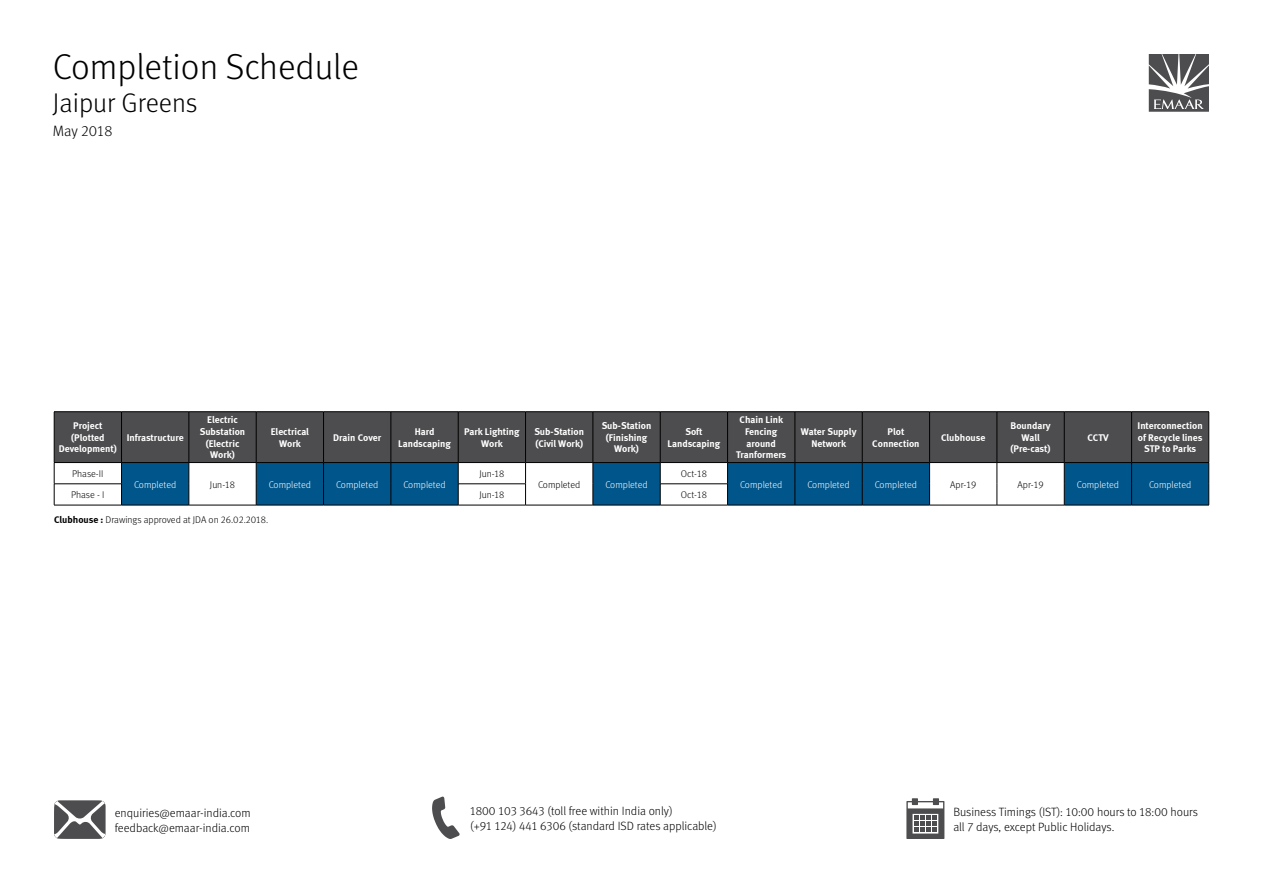
<style>
.page{position:relative;width:1263px;height:893px;background:#fff}
.page>*{position:absolute;margin:0;border:0;box-sizing:border-box;transform-origin:0 0}
.t1{font:36px "Meta Light LF";color:#000}
.t2{font:27px "Meta Light LF";color:#000}
.t3{font:15px "Meta Light LF";color:#000}
.t4{font:12px/14.4px "Meta Light LF";color:#000}
.t5{font:9.75px/11.7px "Meta Bold LF";color:#fff;text-align:center}
.t6{font:9.75px "Meta Light LF";color:#000}
.t7{font:9.75px "Meta Light LF";color:#fff}
.s1{font-family:"Meta Bold LF"}
</style>
<div class="page">
<svg style="left:1149px;top:54px;width:60px;height:58px"></svg>
<svg style="left:54px;top:800px;width:52px;height:39px"></svg>
<svg style="left:906px;top:798px;width:38px;height:41px"></svg>
<svg style="left:432px;top:796px;width:28px;height:43px"></svg>
<div style="left:55px;top:412px;width:1153px;height:50px;background:#4d4d4f"></div>
<svg style="left:122px;top:463px;width:1086px;height:42px;fill:#00568b"></svg>
<hr style="left:54px;top:411px;width:68px;height:1px;background:#000">
<hr style="left:54px;top:412px;width:1px;height:50px;background:#000">
<hr style="left:122px;top:411px;width:67px;height:1px;background:#000">
<hr style="left:121px;top:412px;width:1px;height:50px;background:#000">
<hr style="left:189px;top:411px;width:67px;height:1px;background:#000">
<hr style="left:189px;top:412px;width:1px;height:50px;background:#000">
<hr style="left:256px;top:411px;width:68px;height:1px;background:#000">
<hr style="left:256px;top:412px;width:1px;height:50px;background:#000">
<hr style="left:324px;top:411px;width:67px;height:1px;background:#000">
<hr style="left:323px;top:412px;width:1px;height:50px;background:#000">
<hr style="left:391px;top:411px;width:67px;height:1px;background:#000">
<hr style="left:391px;top:412px;width:1px;height:50px;background:#000">
<hr style="left:458px;top:411px;width:67px;height:1px;background:#000">
<hr style="left:458px;top:412px;width:1px;height:50px;background:#000">
<hr style="left:525px;top:411px;width:68px;height:1px;background:#000">
<hr style="left:525px;top:412px;width:1px;height:50px;background:#000">
<hr style="left:593px;top:411px;width:67px;height:1px;background:#000">
<hr style="left:593px;top:412px;width:1px;height:50px;background:#000">
<hr style="left:660px;top:411px;width:67px;height:1px;background:#000">
<hr style="left:660px;top:412px;width:1px;height:50px;background:#000">
<hr style="left:727px;top:411px;width:68px;height:1px;background:#000">
<hr style="left:727px;top:412px;width:1px;height:50px;background:#000">
<hr style="left:795px;top:411px;width:67px;height:1px;background:#000">
<hr style="left:795px;top:412px;width:1px;height:50px;background:#000">
<hr style="left:862px;top:411px;width:67px;height:1px;background:#000">
<hr style="left:862px;top:412px;width:1px;height:50px;background:#000">
<hr style="left:929px;top:411px;width:68px;height:1px;background:#000">
<hr style="left:929px;top:412px;width:1px;height:50px;background:#000">
<hr style="left:997px;top:411px;width:67px;height:1px;background:#000">
<hr style="left:997px;top:412px;width:1px;height:50px;background:#000">
<hr style="left:1064px;top:411px;width:67px;height:1px;background:#000">
<hr style="left:1064px;top:412px;width:1px;height:50px;background:#000">
<hr style="left:1131px;top:411px;width:78px;height:1px;background:#000">
<hr style="left:1131px;top:412px;width:1px;height:50px;background:#000">
<hr style="left:1208px;top:412px;width:1px;height:50px;background:#000">
<hr style="left:54px;top:462px;width:68px;height:1px;background:#000">
<hr style="left:189px;top:462px;width:67px;height:1px;background:#000">
<hr style="left:458px;top:462px;width:67px;height:1px;background:#000">
<hr style="left:525px;top:462px;width:68px;height:1px;background:#000">
<hr style="left:660px;top:462px;width:67px;height:1px;background:#000">
<hr style="left:122px;top:462px;width:67px;height:1px;background:#000">
<hr style="left:256px;top:462px;width:68px;height:1px;background:#000">
<hr style="left:324px;top:462px;width:67px;height:1px;background:#000">
<hr style="left:391px;top:462px;width:67px;height:1px;background:#000">
<hr style="left:593px;top:462px;width:67px;height:1px;background:#000">
<hr style="left:727px;top:462px;width:68px;height:1px;background:#000">
<hr style="left:795px;top:462px;width:67px;height:1px;background:#000">
<hr style="left:862px;top:462px;width:67px;height:1px;background:#000">
<hr style="left:929px;top:462px;width:68px;height:1px;background:#000">
<hr style="left:997px;top:462px;width:67px;height:1px;background:#000">
<hr style="left:1064px;top:462px;width:67px;height:1px;background:#000">
<hr style="left:1131px;top:462px;width:78px;height:1px;background:#000">
<svg style="left:189px;top:463px;width:1px;height:42px"></svg>
<svg style="left:256px;top:463px;width:1px;height:42px"></svg>
<svg style="left:323px;top:463px;width:1px;height:42px"></svg>
<svg style="left:391px;top:463px;width:1px;height:42px"></svg>
<svg style="left:458px;top:463px;width:1px;height:42px"></svg>
<svg style="left:593px;top:463px;width:1px;height:42px"></svg>
<svg style="left:660px;top:463px;width:1px;height:42px"></svg>
<svg style="left:795px;top:463px;width:1px;height:42px"></svg>
<svg style="left:862px;top:463px;width:1px;height:42px"></svg>
<svg style="left:929px;top:463px;width:1px;height:42px"></svg>
<svg style="left:1064px;top:463px;width:1px;height:42px"></svg>
<svg style="left:1131px;top:463px;width:1px;height:42px"></svg>
<svg style="left:1208px;top:463px;width:1px;height:42px"></svg>
<svg style="left:997px;top:463px;width:1px;height:42px"></svg>
<hr style="left:54px;top:484px;width:68px;height:1px;background:#000">
<svg style="left:54px;top:463px;width:1px;height:42px"></svg>
<svg style="left:121px;top:463px;width:1px;height:42px"></svg>
<svg style="left:727px;top:463px;width:1px;height:42px"></svg>
<hr style="left:458px;top:484px;width:68px;height:1px;background:#000">
<svg style="left:525px;top:463px;width:1px;height:42px"></svg>
<hr style="left:660px;top:484px;width:68px;height:1px;background:#000">
<hr style="left:54px;top:505px;width:68px;height:1px;background:#000">
<hr style="left:122px;top:505px;width:67px;height:1px;background:#000">
<hr style="left:189px;top:505px;width:67px;height:1px;background:#000">
<hr style="left:256px;top:505px;width:68px;height:1px;background:#000">
<hr style="left:324px;top:505px;width:67px;height:1px;background:#000">
<hr style="left:391px;top:505px;width:67px;height:1px;background:#000">
<hr style="left:458px;top:505px;width:67px;height:1px;background:#000">
<hr style="left:525px;top:505px;width:68px;height:1px;background:#000">
<hr style="left:593px;top:505px;width:67px;height:1px;background:#000">
<hr style="left:660px;top:505px;width:67px;height:1px;background:#000">
<hr style="left:727px;top:505px;width:68px;height:1px;background:#000">
<hr style="left:795px;top:505px;width:67px;height:1px;background:#000">
<hr style="left:862px;top:505px;width:67px;height:1px;background:#000">
<hr style="left:929px;top:505px;width:68px;height:1px;background:#000">
<hr style="left:997px;top:505px;width:67px;height:1px;background:#000">
<hr style="left:1064px;top:505px;width:67px;height:1px;background:#000">
<hr style="left:1131px;top:505px;width:78px;height:1px;background:#000">
<h1 class="t1" style="left:53px;top:46px;width:307px">Completion Schedule</h1>
<h2 class="t2" style="left:53px;top:87px;width:146px">Jaipur Greens</h2>
<h3 class="t3" style="left:53px;top:122px;width:61px">May 2018</h3>
<p class="t5" style="left:59px;top:420px;width:60px">Project (Plotted<br>Development)</p>
<p class="t5" style="left:127px;top:431px;width:58px">Infrastructure</p>
<p class="t6" style="left:72px;top:468px;width:33px">Phase-II</p>
<p class="t5" style="left:200px;top:414px;width:47px">Electric<br>Substation (Electric<br>Work)</p>
<p class="t5" style="left:271px;top:426px;width:40px">Electrical<br>Work</p>
<p class="t5" style="left:333px;top:431px;width:49px">Drain Cover</p>
<p class="t5" style="left:398px;top:426px;width:54px">Hard<br>Landscaping</p>
<p class="t5" style="left:464px;top:426px;width:57px">Park Lighting<br>Work</p>
<p class="t5" style="left:534px;top:426px;width:51px;text-align:left">Sub-Station (Civil Work)</p>
<p class="t5" style="left:602px;top:420px;width:51px">Sub-Station (Finishing<br>Work)</p>
<p class="t5" style="left:667px;top:426px;width:54px">Soft<br>Landscaping</p>
<p class="t5" style="left:736px;top:414px;width:52px">Chain Link<br>Fencing around<br>Tranformers</p>
<p class="t5" style="left:801px;top:426px;width:57px">Water Supply<br>Network</p>
<p class="t5" style="left:872px;top:426px;width:49px">Plot<br>Connection</p>
<p class="t5" style="left:941px;top:431px;width:46px">Clubhouse</p>
<p class="t5" style="left:1010px;top:420px;width:42px">Boundary<br>Wall (Pre-cast)</p>
<p class="t5" style="left:1087px;top:431px;width:23px">CCTV</p>
<p class="t5" style="left:1137px;top:420px;width:67px">Interconnection of Recycle lines<br>STP to Parks</p>
<p class="t6" style="left:479px;top:468px;width:27px">Jun-18</p>
<p class="t6" style="left:681px;top:468px;width:28px">Oct-18</p>
<p class="t7" style="left:134px;top:479px;width:44px">Completed</p>
<p class="t6" style="left:210px;top:479px;width:27px">Jun-18</p>
<p class="t7" style="left:269px;top:479px;width:44px">Completed</p>
<p class="t7" style="left:336px;top:479px;width:44px">Completed</p>
<p class="t7" style="left:403px;top:479px;width:44px">Completed</p>
<p class="t6" style="left:538px;top:479px;width:44px">Completed</p>
<p class="t7" style="left:605px;top:479px;width:44px">Completed</p>
<p class="t6" style="left:71px;top:489px;width:35px">Phase - I</p>
<p class="t6" style="left:479px;top:489px;width:27px">Jun-18</p>
<p class="t6" style="left:681px;top:489px;width:28px">Oct-18</p>
<p class="t6" style="left:54px;top:514px;width:216px"><span class="s1">Clubhouse :</span> Drawings approved at JDA on 26.02.2018.</p>
<p class="t7" style="left:740px;top:479px;width:44px">Completed</p>
<p class="t7" style="left:807px;top:479px;width:44px">Completed</p>
<p class="t7" style="left:875px;top:479px;width:44px">Completed</p>
<p class="t6" style="left:950px;top:479px;width:28px">Apr-19</p>
<p class="t6" style="left:1017px;top:479px;width:28px">Apr-19</p>
<p class="t7" style="left:1077px;top:479px;width:44px">Completed</p>
<p class="t7" style="left:1149px;top:479px;width:44px">Completed</p>
<p class="t4" style="left:470px;top:804px;width:248px">1800 103 3643 (toll free within India only)<br>(+91 124) 441 6306 (standard ISD rates applicable)</p>
<p class="t4" style="left:115px;top:806px;width:137px">enquiries@emaar-india.com feedback@emaar-india.com</p>
<p class="t4" style="left:953px;top:805px;width:246px">Business Timings (IST): 10:00 hours to 18:00 hours all 7 days, except Public Holidays.</p>
</div>
